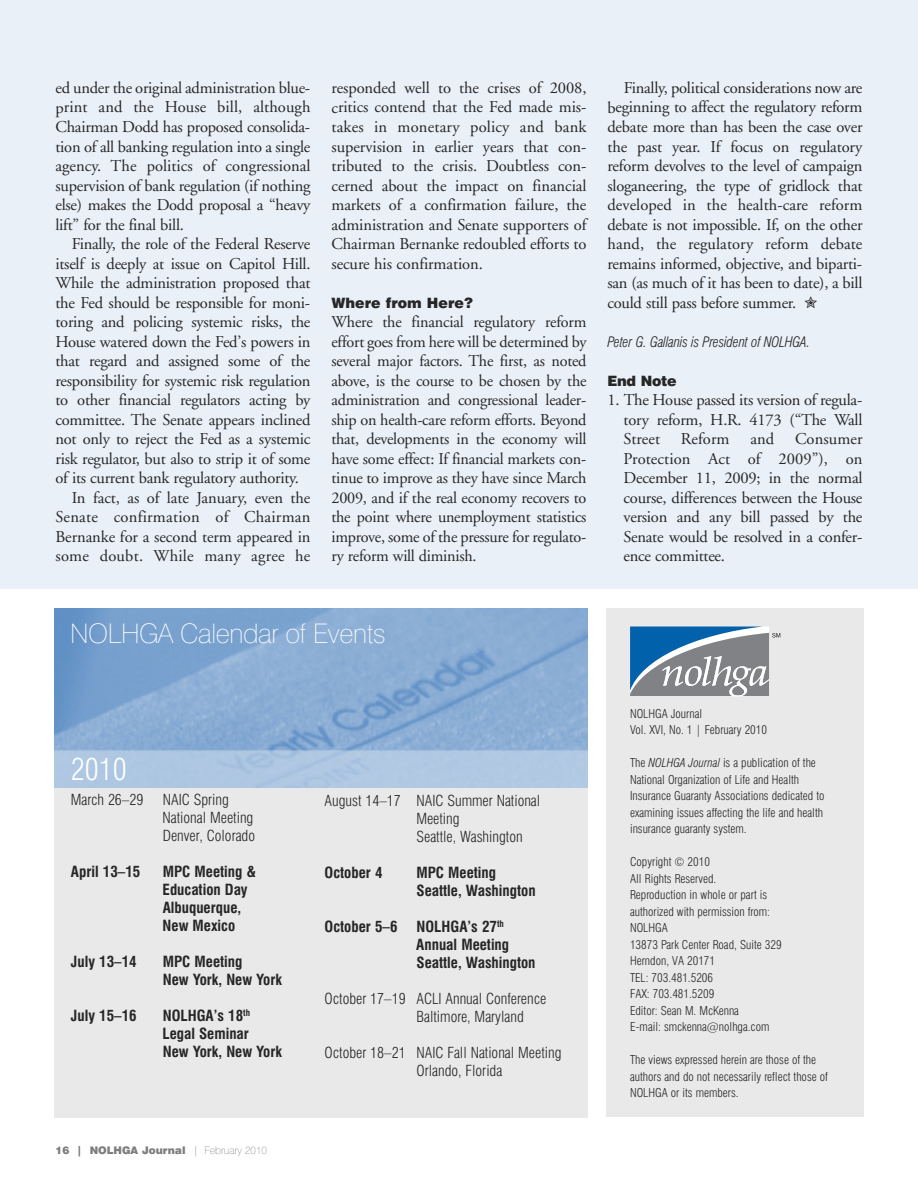
<style>
.page{position:relative;width:918px;height:1188px;background:#fff}
.page>*{position:absolute;margin:0;border:0;box-sizing:border-box;transform-origin:0 0}
.t1{font:300 condensed 30px "Swiss 721 BT";color:#fff}
.t2{font:100 27px "Swiss 721 BT";letter-spacing:-.015em;color:#fff}
.t3{font:16.5px/19.5px "Adobe Garamond";letter-spacing:-.015em;color:#272627;text-align:justify}
.t4{font:16.5px "Adobe Garamond";letter-spacing:.015em;color:#272627}
.t5{font:700 condensed 15px/18px "Swiss 721 BT";color:#272627}
.t6{font:300 condensed 15px/18px "Swiss 721 BT";color:#272627}
.t7{font:italic 300 condensed 14.25px "Swiss 721 BT";letter-spacing:-.015em;color:#272627}
.t8{font:900 14.25px "Swiss 721 BT";color:#272627}
.t9{font:300 condensed 12px/16.5px "Swiss 721 BT";color:#272627}
.t10{font:900 10.5px "Swiss 721 BT";color:#7d7d7d}
.s1{font-weight:100}
.s2{font-style:italic}
</style>
<div class="page">
<div style="left:0;top:0;width:918px;height:589px;background:#e9f0f7"></div>
<div style="left:607px;top:609px;width:257px;height:508px;background:#e9e9e9"></div>
<svg style="left:630px;top:627px;width:150px;height:69px;background:#7e96a9"></svg>
<img style="left:54px;top:609px;width:534px;height:179px">
<div style="left:54px;top:788px;width:534px;height:329px;background:#e9e9e9"></div>
<p class="t3" style="left:55px;top:79px;width:257px">ed under the original administration blue&shy;print and the House bill, although Chairman Dodd has proposed consolida&shy;tion of all banking regulation into a single agency. The politics of congressional supervision of bank regulation (if nothing else) makes the Dodd proposal a “heavy lift” for the final bill.</p>
<p class="t3" style="left:72px;top:235px;width:240px">Finally, the role of the Federal Reserve</p>
<p class="t3" style="left:56px;top:255px;width:257px">itself is deeply at issue on Capitol Hill.</p>
<p class="t3" style="left:56px;top:274px;width:256px">While the administration proposed that</p>
<p class="t3" style="left:56px;top:294px;width:256px">the Fed should be responsible for moni-</p>
<p class="t3" style="left:56px;top:313px;width:257px">toring and policing systemic risks, the</p>
<p class="t3" style="left:56px;top:333px;width:257px">House watered down the Fed’s powers in</p>
<p class="t3" style="left:56px;top:352px;width:257px">that regard and assigned some of the</p>
<p class="t3" style="left:56px;top:372px;width:257px">responsibility for systemic risk regulation</p>
<p class="t3" style="left:56px;top:391px;width:256px">to other financial regulators acting by</p>
<p class="t3" style="left:56px;top:411px;width:256px">committee. The Senate appears inclined</p>
<p class="t3" style="left:56px;top:430px;width:257px">not only to reject the Fed as a systemic</p>
<p class="t3" style="left:56px;top:450px;width:257px">risk regulator, but also to strip it of some</p>
<p class="t3" style="left:56px;top:469px;width:245px">of its current bank regulatory authority.</p>
<p class="t3" style="left:72px;top:489px;width:240px">In fact, as of late January, even the</p>
<p class="t4" style="left:56px;top:510px;width:257px">Senate confirmation of Chairman</p>
<p class="t3" style="left:56px;top:528px;width:257px">Bernanke for a second term appeared in</p>
<p class="t4" style="left:56px;top:549px;width:257px">some doubt. While many agree he</p>
<p class="t3" style="left:331px;top:79px;width:257px">responded well to the crises of 2008, critics contend that the Fed made mis&shy;takes in monetary policy and bank supervision in earlier years that con&shy;tributed to the crisis. Doubtless con&shy;cerned about the impact on financial markets of a confirmation failure, the administration and Senate supporters of Chairman Bernanke redoubled efforts to secure his confirmation.</p>
<p class="t8" style="left:332px;top:297px;width:143px">Where from Here?</p>
<p class="t3" style="left:332px;top:313px;width:257px">Where the financial regulatory reform effort goes from here will be determined by several major factors. The first, as noted above, is the course to be chosen by the administration and congressional leader&shy;ship on health-care reform efforts. Beyond that, developments in the economy will have some effect: If financial markets con&shy;tinue to improve as they have since March 2009, and if the real economy recovers to the point where unemployment statistics improve, some of the pressure for regulato&shy;ry reform will diminish.</p>
<p class="t3" style="left:608px;top:79px;width:257px;text-indent:16px">Finally, political considerations now are beginning to affect the regulatory reform debate more than has been the case over the past year. If focus on regulatory reform devolves to the level of campaign sloganeering, the type of gridlock that developed in the health-care reform debate is not impossible. If, on the other hand, the regulatory reform debate remains informed, objective, and biparti&shy;san (as much of it has been to date), a bill could still pass before summer. ✮</p>
<p class="t7" style="left:608px;top:336px;width:204px">Peter G. Gallanis is President of NOLHGA.</p>
<p class="t8" style="left:607px;top:375px;width:71px">End Note</p>
<p class="t3" style="left:624px;top:391px;width:240px;text-indent:-16px">1. The House passed its version of regula&shy;tory reform, H.R. 4173 (“The Wall Street</p>
<p class="t3" style="left:681px;top:430px;width:50px">Reform</p>
<p class="t3" style="left:750px;top:430px;width:25px">and</p>
<p class="t3" style="left:624px;top:430px;width:240px;text-indent:171px">Consumer Protection Act of 2009”), on December 11, 2009; in the normal course, differences between the House version and any bill passed by the Senate would be resolved in a confer&shy;ence committee.</p>
<h2 class="t2" style="left:70px;top:624px;width:317px">NOLHGA Calendar of Events</h2>
<h1 class="t1" style="left:71px;top:757px;width:57px">2010</h1>
<p class="t6" style="left:71px;top:792px;width:74px">March 26–29</p>
<p class="t6" style="left:163px;top:792px;width:94px">NAIC Spring<br>National Meeting<br>Denver, Colorado</p>
<p class="t5" style="left:71px;top:864px;width:71px">April 13–15</p>
<p class="t5" style="left:163px;top:864px;width:95px">MPC Meeting &amp;<br>Education Day<br>Albuquerque,<br>New Mexico</p>
<p class="t5" style="left:71px;top:954px;width:67px">July 13–14</p>
<p class="t5" style="left:163px;top:954px;width:121px">MPC Meeting<br>New York, New York</p>
<p class="t5" style="left:71px;top:1008px;width:67px">July 15–16</p>
<p class="t5" style="left:163px;top:1008px;width:121px">NOLHGA’s 18<sup>th<br></sup>Legal Seminar<br>New York, New York</p>
<p class="t10" style="left:56px;top:1146px;width:213px">16 | NOLHGA Journal <span class="s1">| February 2010</span></p>
<p class="t6" style="left:416px;top:793px;width:126px;text-indent:-92px">August 14–17 NAIC Summer National<br>Meeting<br>Seattle, Washington</p>
<p class="t5" style="left:325px;top:865px;width:59px">October 4</p>
<p class="t5" style="left:416px;top:865px;width:121px">MPC Meeting<br>Seattle, Washington</p>
<p class="t5" style="left:325px;top:919px;width:74px">October 5–6</p>
<p class="t5" style="left:416px;top:919px;width:121px">NOLHGA’s 27<sup>th<br></sup>Annual Meeting<br>Seattle, Washington</p>
<p class="t6" style="left:416px;top:991px;width:131px;text-indent:-92px">October 17–19 ACLI Annual Conference<br>Baltimore, Maryland</p>
<p class="t6" style="left:416px;top:1045px;width:147px;text-indent:-92px">October 18–21 NAIC Fall National Meeting<br>Orlando, Florida</p>
<p class="t9" style="left:630px;top:706px;width:139px">NOLHGA Journal<br>Vol. XVI, No. 1 | February 2010</p>
<p class="t9" style="left:630px;top:756px;width:196px">The <span class="s2">NOLHGA Journal</span> is a publication of the National Organization of Life and Health Insurance Guaranty Associations dedicated to examining issues affecting the life and health insurance guaranty system.</p>
<p class="t9" style="left:630px;top:855px;width:153px">Copyright © 2010<br>All Rights Reserved.<br>Reproduction in whole or part is authorized with permission from:<br>NOLHGA<br>13873 Park Center Road, Suite 329<br>Herndon, VA 20171<br>TEL: 703.481.5206<br>FAX: 703.481.5209<br>Editor: Sean M. McKenna<br>E-mail: smckenna@nolhga.com</p>
<p class="t9" style="left:630px;top:1053px;width:199px">The views expressed herein are those of the authors and do not necessarily reflect those of<br>NOLHGA or its members.</p>
</div>
